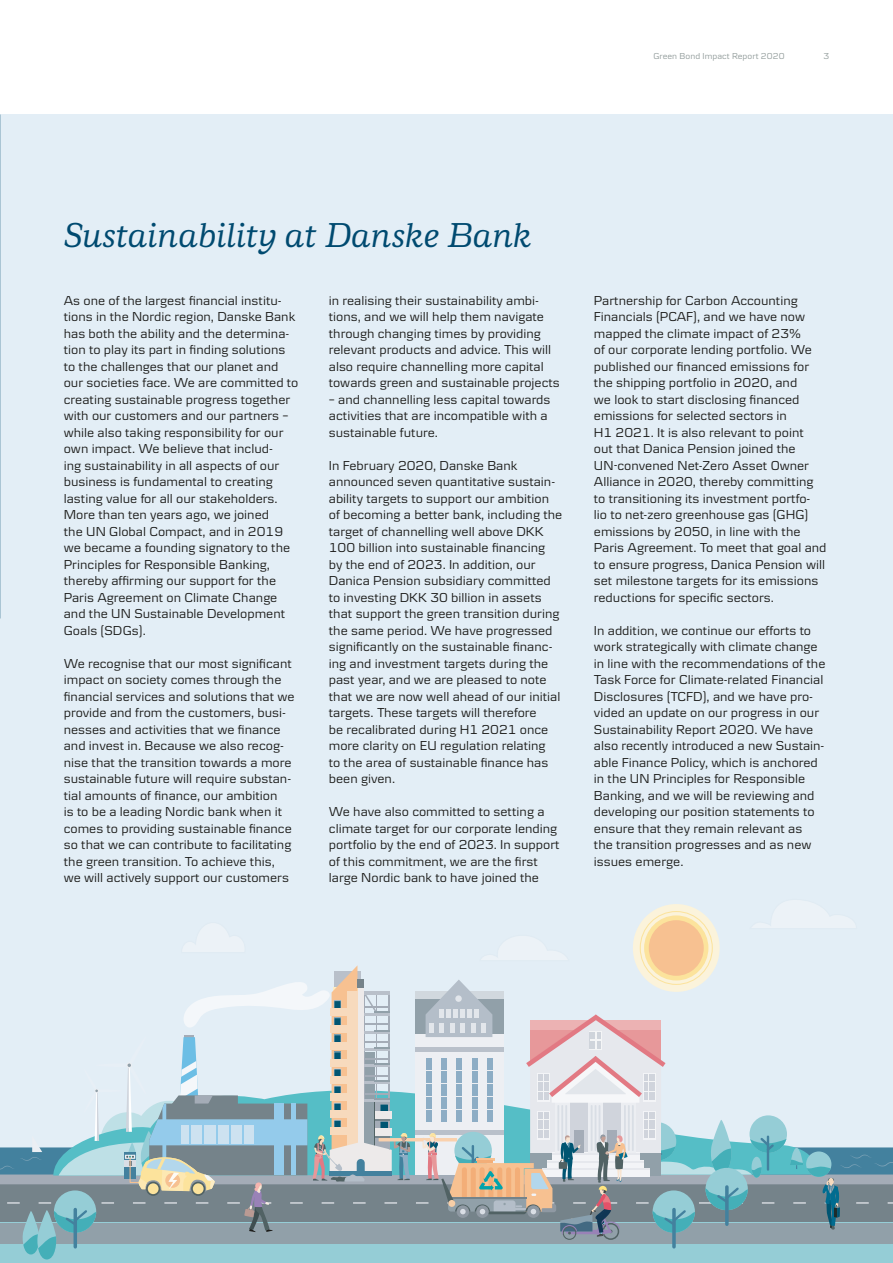
<style>
.page{position:relative;width:893px;height:1263px;background:#fff}
.page>*{position:absolute;margin:0;border:0;box-sizing:border-box;transform-origin:0 0}
.t1{font:italic 500 36px "Danske Human";color:#004a70}
.t2{font:13.5px/16.5px "Danske Textv 2";color:#1d1d1b}
.t3{font:9px "Danske Textv 2";letter-spacing:.005em;color:#939d9c}
</style>
<div class="page">
<div style="left:0;top:115px;width:893px;height:1148px;background:#e3eef6"></div>
<div style="left:0;top:1223px;width:893px;height:40px;background:#95cdd6"></div>
<svg style="left:0;top:904px;width:893px;height:355px"></svg>
<p class="t3" style="left:653px;top:51px;width:133px">Green Bond Impact Report 2020</p>
<p class="t3" style="left:823px;top:51px;width:7px">3</p>
<h1 class="t1" style="left:64px;top:215px;width:470px">Sustainability at Danske Bank</h1>
<p class="t2" style="left:64px;top:292px;width:236px">As one of the largest financial institu&shy;tions in the Nordic region, Danske Bank has both the ability and the determina&shy;tion to play its part in finding solutions to the challenges that our planet and our societies face. We are committed to creating sustainable progress together with our customers and our partners – while also taking responsibility for our own impact. We believe that includ-<br>ing sustainability in all aspects of our business is fundamental to creating lasting value for all our stakeholders.<br>More than ten years ago, we joined<br>the UN Global Compact, and in 2019 we became a founding signatory to the Principles for Responsible Banking, thereby affirming our support for the Paris Agreement on Climate Change and the UN Sustainable Development Goals (SDGs).</p>
<p class="t2" style="left:64px;top:655px;width:232px">We recognise that our most significant impact on society comes through the financial services and solutions that we provide and from the customers, busi&shy;nesses and activities that we finance and invest in. Because we also recog&shy;nise that the transition towards a more sustainable future will require substan&shy;tial amounts of finance, our ambition<br>is to be a leading Nordic bank when it comes to providing sustainable finance so that we can contribute to facilitating the green transition. To achieve this, we will actively support our customers</p>
<p class="t2" style="left:329px;top:292px;width:232px">in realising their sustainability ambi&shy;tions, and we will help them navigate through changing times by providing relevant products and advice. This will also require channelling more capital towards green and sustainable projects</p>
<p class="t2" style="left:329px;top:391px;width:223px">– and channelling less capital towards activities that are incompatible with a sustainable future.</p>
<p class="t2" style="left:329px;top:457px;width:235px">In February 2020, Danske Bank announced seven quantitative sustain&shy;ability targets to support our ambition of becoming a better bank, including the target of channelling well above DKK 100 billion into sustainable financing<br>by the end of 2023. In addition, our Danica Pension subsidiary committed to investing DKK 30 billion in assets that support the green transition during the same period. We have progressed significantly on the sustainable financ&shy;ing and investment targets during the past year, and we are pleased to note that we are now well ahead of our initial targets. These targets will therefore<br>be recalibrated during H1 2021 once more clarity on EU regulation relating<br>to the area of sustainable finance has been given.</p>
<p class="t2" style="left:329px;top:803px;width:232px">We have also committed to setting a climate target for our corporate lending portfolio by the end of 2023. In support of this commitment, we are the first large Nordic bank to have joined the</p>
<p class="t2" style="left:594px;top:292px;width:234px">Partnership for Carbon Accounting Financials (PCAF), and we have now mapped the climate impact of 23%<br>of our corporate lending portfolio. We published our financed emissions for the shipping portfolio in 2020, and<br>we look to start disclosing financed emissions for selected sectors in<br>H1 2021. It is also relevant to point<br>out that Danica Pension joined the UN-convened Net-Zero Asset Owner Alliance in 2020, thereby committing to transitioning its investment portfo&shy;lio to net-zero greenhouse gas (GHG) emissions by 2050, in line with the Paris Agreement. To meet that goal and to ensure progress, Danica Pension will set milestone targets for its emissions reductions for specific sectors.</p>
<p class="t2" style="left:594px;top:622px;width:233px">In addition, we continue our efforts to work strategically with climate change in line with the recommendations of the Task Force for Climate-related Financial Disclosures (TCFD), and we have pro&shy;vided an update on our progress in our Sustainability Report 2020. We have also recently introduced a new Sustain&shy;able Finance Policy, which is anchored in the UN Principles for Responsible Banking, and we will be reviewing and developing our position statements to ensure that they remain relevant as<br>the transition progresses and as new issues emerge.</p>
</div>
